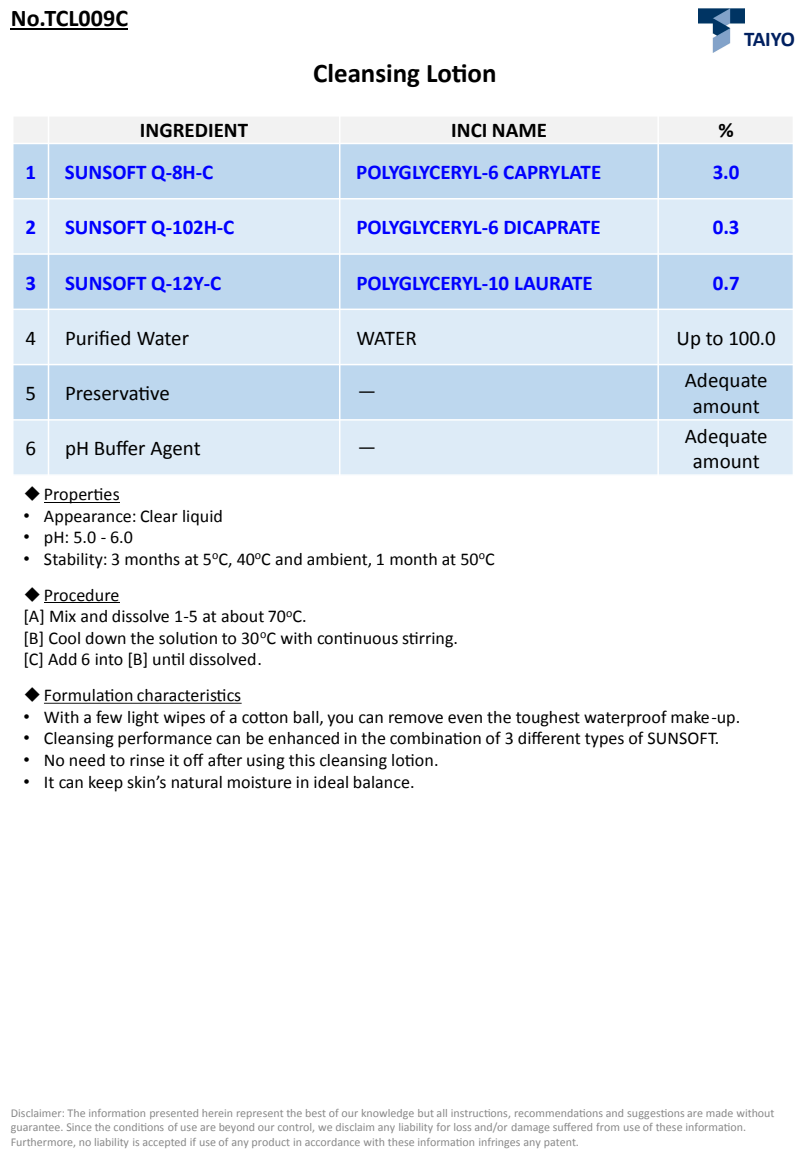
<style>
.page{position:relative;width:810px;height:1170px;background:#fff}
.page>*{position:absolute;margin:0;border:0;box-sizing:border-box;transform-origin:0 0}
.t1{font:700 27px "Calibri";letter-spacing:-.005em;color:#000}
.t2{font:700 24px "Calibri";letter-spacing:.005em;color:#000}
.t3{font:700 21px "Calibri";letter-spacing:-.005em;color:#00f}
.t4{font:21px/25.2px "Calibri";color:#000;text-align:center}
.t5{font:700 21px "Calibri";color:#000}
.t6{font:700 21px "Calibri";letter-spacing:-.025em;color:#002060}
.t7{font:21px "Koz Go Pr 6 N";color:#000}
.t8{font:18px/21.6px "Calibri";color:#000}
.t9{font:12px/14.4px "Calibri";color:#898989}
.s1{font-family:"Arial"}
</style>
<div class="page">
<img style="left:698px;top:8px;width:47px;height:44px">
<hr style="left:11px;top:28px;width:117px;height:1px;background:#000">
<hr style="left:44px;top:602px;width:76px;height:1px;background:#000">
<hr style="left:44px;top:502px;width:76px;height:1px;background:#000">
<svg style="left:44px;top:703px;width:198px;height:1px"></svg>
<div style="left:13px;top:116px;width:35px;height:27px;background:#f2f2f2"></div>
<div style="left:48px;top:116px;width:292px;height:27px;background:#f2f2f2"></div>
<div style="left:340px;top:116px;width:318px;height:27px;background:#f2f2f2"></div>
<div style="left:658px;top:116px;width:135px;height:27px;background:#f2f2f2"></div>
<div style="left:13px;top:143px;width:35px;height:56px;background:#bdd7ee"></div>
<div style="left:48px;top:143px;width:292px;height:56px;background:#bdd7ee"></div>
<div style="left:340px;top:143px;width:318px;height:56px;background:#bdd7ee"></div>
<div style="left:658px;top:143px;width:135px;height:56px;background:#bdd7ee"></div>
<div style="left:13px;top:199px;width:35px;height:55px;background:#ddebf7"></div>
<div style="left:48px;top:199px;width:292px;height:55px;background:#ddebf7"></div>
<div style="left:340px;top:199px;width:318px;height:55px;background:#ddebf7"></div>
<div style="left:658px;top:199px;width:135px;height:55px;background:#ddebf7"></div>
<div style="left:13px;top:254px;width:35px;height:55px;background:#bdd7ee"></div>
<div style="left:48px;top:254px;width:292px;height:55px;background:#bdd7ee"></div>
<div style="left:340px;top:254px;width:318px;height:55px;background:#bdd7ee"></div>
<div style="left:658px;top:254px;width:135px;height:55px;background:#bdd7ee"></div>
<div style="left:13px;top:309px;width:35px;height:56px;background:#ddebf7"></div>
<div style="left:48px;top:309px;width:292px;height:56px;background:#ddebf7"></div>
<div style="left:340px;top:309px;width:318px;height:56px;background:#ddebf7"></div>
<div style="left:658px;top:309px;width:135px;height:56px;background:#ddebf7"></div>
<div style="left:13px;top:365px;width:35px;height:55px;background:#bdd7ee"></div>
<div style="left:48px;top:365px;width:292px;height:55px;background:#bdd7ee"></div>
<div style="left:340px;top:365px;width:318px;height:55px;background:#bdd7ee"></div>
<div style="left:658px;top:365px;width:135px;height:55px;background:#bdd7ee"></div>
<div style="left:13px;top:420px;width:35px;height:55px;background:#ddebf7"></div>
<div style="left:48px;top:420px;width:292px;height:55px;background:#ddebf7"></div>
<div style="left:340px;top:420px;width:318px;height:55px;background:#ddebf7"></div>
<div style="left:658px;top:420px;width:135px;height:55px;background:#ddebf7"></div>
<hr style="left:48px;top:115px;width:1px;height:361px;background:#fff">
<hr style="left:339px;top:115px;width:1px;height:361px;background:#fff">
<hr style="left:657px;top:115px;width:2px;height:361px;background:#fff">
<hr style="left:12px;top:143px;width:782px;height:1px;background:#fff">
<hr style="left:12px;top:198px;width:782px;height:2px;background:#fff">
<hr style="left:12px;top:253px;width:782px;height:2px;background:#fff">
<hr style="left:12px;top:309px;width:782px;height:1px;background:#fff">
<hr style="left:12px;top:364px;width:782px;height:1px;background:#fff">
<hr style="left:12px;top:419px;width:782px;height:2px;background:#fff">
<hr style="left:12px;top:115px;width:2px;height:361px;background:#fff">
<hr style="left:12px;top:115px;width:782px;height:2px;background:#fff">
<hr style="left:12px;top:474px;width:782px;height:2px;background:#fff">
<h2 class="t2" style="left:11px;top:2px;width:119px">No.TCL009C</h2>
<h1 class="t1" style="left:313px;top:56px;width:185px">Cleansing Lotion</h1>
<p class="t6" style="left:744px;top:25px;width:53px">TAIYO</p>
<p class="t5" style="left:140px;top:117px;width:110px">INGREDIENT</p>
<p class="t5" style="left:451px;top:117px;width:97px">INCI NAME</p>
<p class="t5" style="left:718px;top:117px;width:17px">%</p>
<p class="t3" style="left:25px;top:159px;width:12px">1</p>
<p class="t3" style="left:65px;top:159px;width:150px">SUNSOFT Q-8H-C</p>
<p class="t3" style="left:356px;top:159px;width:246px">POLYGLYCERYL-6 CAPRYLATE</p>
<p class="t3" style="left:713px;top:159px;width:28px">3.0</p>
<p class="t3" style="left:25px;top:214px;width:12px">2</p>
<p class="t3" style="left:65px;top:214px;width:171px">SUNSOFT Q-102H-C</p>
<p class="t3" style="left:356px;top:214px;width:246px">POLYGLYCERYL-6 DICAPRATE</p>
<p class="t3" style="left:713px;top:214px;width:28px">0.3</p>
<p class="t3" style="left:25px;top:269px;width:12px">3</p>
<p class="t3" style="left:65px;top:269px;width:158px">SUNSOFT Q-12Y-C</p>
<p class="t3" style="left:356px;top:269px;width:238px">POLYGLYCERYL-10 LAURATE</p>
<p class="t3" style="left:713px;top:269px;width:28px">0.7</p>
<p class="t4" style="left:25px;top:325px;width:12px">4</p>
<p class="t4" style="left:65px;top:325px;width:125px">Purified Water</p>
<p class="t4" style="left:356px;top:325px;width:62px">WATER</p>
<p class="t4" style="left:677px;top:325px;width:101px">Up to 100.0</p>
<p class="t4" style="left:26px;top:381px;width:12px">5</p>
<p class="t4" style="left:65px;top:381px;width:106px">Preservative</p>
<p class="t7" style="left:356px;top:381px;width:22px">－</p>
<p class="t4" style="left:685px;top:368px;width:84px">Adequate amount</p>
<p class="t4" style="left:26px;top:436px;width:12px">6</p>
<p class="t4" style="left:65px;top:436px;width:137px">pH Buffer Agent</p>
<p class="t7" style="left:356px;top:436px;width:22px">－</p>
<p class="t8" style="left:24px;top:483px;width:98px">◆Properties</p>
<p class="t8" style="left:24px;top:505px;width:201px"><span class="s1">•</span> Appearance: Clear liquid</p>
<p class="t8" style="left:24px;top:526px;width:111px"><span class="s1">•</span> pH: 5.0 - 6.0</p>
<p class="t8" style="left:24px;top:548px;width:473px"><span class="s1">•</span> Stability: 3 months at 5<sup>o</sup>C, 40<sup>o</sup>C and ambient, 1 month at 50<sup>o</sup>C</p>
<p class="t8" style="left:24px;top:584px;width:436px">◆Procedure<br>[A] Mix and dissolve 1-5 at about 70<sup>o</sup>C.<br>[B] Cool down the solution to 30<sup>o</sup>C with continuous stirring. [C] Add 6 into [B] until dissolved.</p>
<p class="t4" style="left:685px;top:423px;width:84px">Adequate amount</p>
<p class="t8" style="left:24px;top:684px;width:219px">◆Formulation characteristics</p>
<p class="t8" style="left:24px;top:706px;width:718px"><span class="s1">•</span> With a few light wipes of a cotton ball, you can remove even the toughest waterproof make-up.</p>
<p class="t8" style="left:23px;top:728px;width:697px"><span class="s1">•</span> Cleansing performance can be enhanced in the combination of 3 different types of SUNSOFT.</p>
<p class="t8" style="left:23px;top:749px;width:417px"><span class="s1">•</span> No need to rinse it off after using this cleansing lotion.</p>
<p class="t8" style="left:24px;top:771px;width:393px"><span class="s1">•</span> It can keep skin’s natural moisture in ideal balance.</p>
<p class="t9" style="left:11px;top:1106px;width:765px">Disclaimer: The information presented herein represent the best of our knowledge but all instructions, recommendations and suggestions are made without guarantee. Since the conditions of use are beyond our control, we disclaim any liability for loss and/or damage suffered from use of these information.<br>Furthermore, no liability is accepted if use of any product in accordance with these information infringes any patent.</p>
</div>
